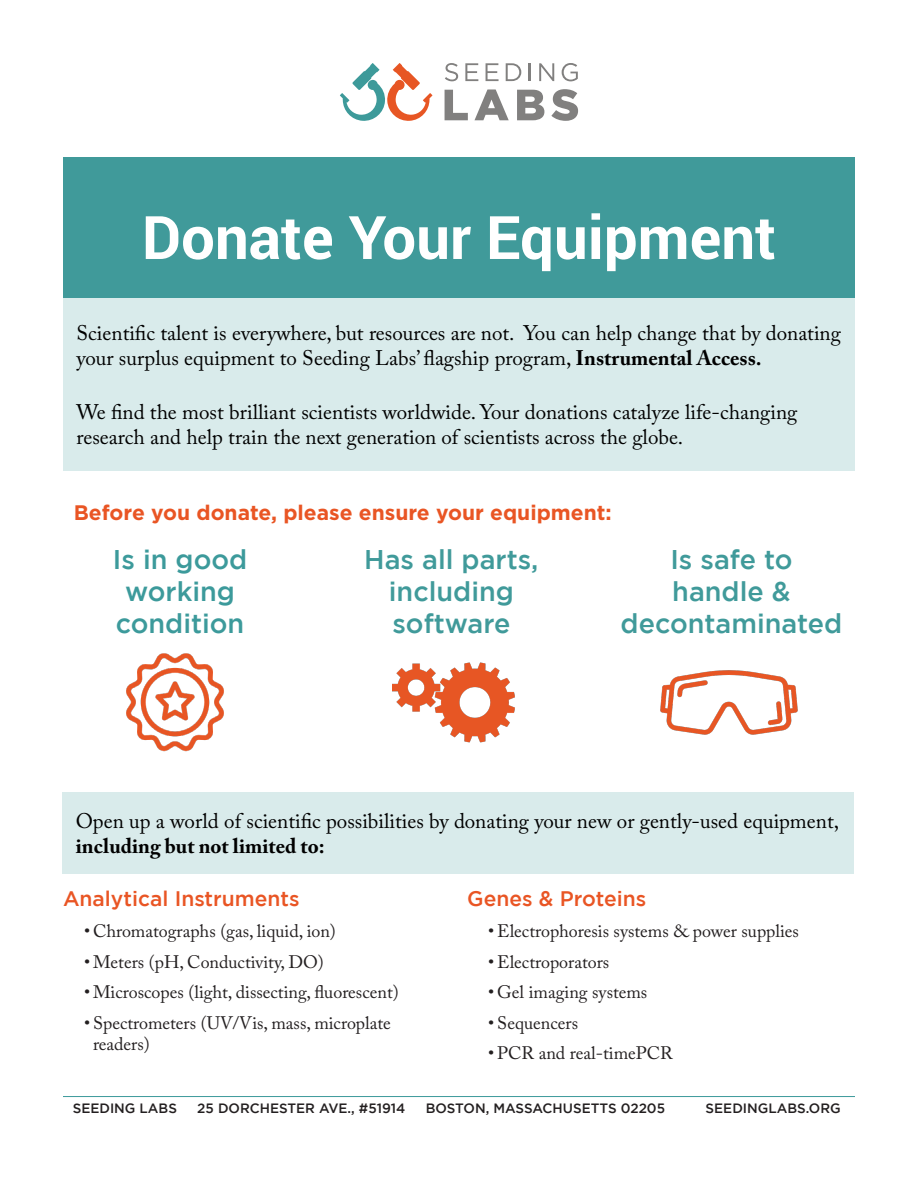
<style>
.page{position:relative;width:918px;height:1188px;background:#fff}
.page>*{position:absolute;margin:0;border:0;box-sizing:border-box;transform-origin:0 0}
.t1{font:700 60px "Roboto";color:#fff}
.t2{font:500 27px/32.4px "Gotham";color:#409a9a;text-align:center}
.t3{font:500 27px/32.4px "Gotham";color:#3c9a9b;text-align:center}
.t4{font:21px/25.2px "Adobe Caslon Pro";color:#000}
.text_subhead_orange{font:700 21px "Gotham";color:#e95524}
.text_subhead_orange-2{font:500 21px "Gotham";color:#e95524}
.t5{font:18px/21.6px "Adobe Caslon Pro";color:#231f20}
.Paragraph_Style_1{font:500 13.5px "Gotham";color:#231f20}
.s1{font-weight:700}
</style>
<div class="page">
<div style="left:63px;top:157px;width:792px;height:141px;background:#409a9a"></div>
<svg style="left:340px;top:63px;width:92px;height:58px"></svg>
<svg style="left:445px;top:63px;width:13px;height:18px"></svg>
<svg style="left:465px;top:63px;width:13px;height:18px"></svg>
<svg style="left:486px;top:63px;width:13px;height:18px"></svg>
<svg style="left:506px;top:63px;width:15px;height:18px"></svg>
<svg style="left:529px;top:63px;width:2px;height:18px"></svg>
<svg style="left:539px;top:63px;width:15px;height:18px"></svg>
<svg style="left:562px;top:63px;width:16px;height:18px"></svg>
<svg style="left:445px;top:90px;width:23px;height:30px"></svg>
<svg style="left:475px;top:89px;width:34px;height:31px"></svg>
<svg style="left:517px;top:90px;width:27px;height:30px"></svg>
<svg style="left:551px;top:89px;width:27px;height:32px"></svg>
<div style="left:63px;top:298px;width:792px;height:172px;background:#d9ebeb"></div>
<hr style="left:63px;top:1096px;width:792px;height:1px;background:#3c9a9b">
<img style="left:660px;top:670px;width:137px;height:65px">
<img style="left:126px;top:653px;width:98px;height:99px">
<img style="left:393px;top:662px;width:121px;height:81px">
<div style="left:62px;top:792px;width:792px;height:82px;background:#d9ebeb"></div>
<p class="t1" style="left:142px;top:195px;width:636px">Donate Your Equipment</p>
<p class="t4" style="left:76px;top:320px;width:766px">Scientific talent is everywhere, but resources are not. You can help change that by donating your surplus equipment to Seeding Labs’ flagship program, <span class="s1">Instrumental Access.</span></p>
<p class="t4" style="left:76px;top:399px;width:722px">We find the most brilliant scientists worldwide. Your donations catalyze life-changing research and help train the next generation of scientists across the globe.</p>
<p class="text_subhead_orange" style="left:74px;top:499px;width:539px">Before you donate, please ensure your equipment:</p>
<p class="t3" style="left:113px;top:542px;width:136px">Is in good working condition</p>
<p class="t2" style="left:364px;top:542px;width:176px">Has all parts, including software</p>
<p class="t2" style="left:621px;top:542px;width:223px">Is safe to<br>handle &amp; decontaminated</p>
<p class="t4" style="left:76px;top:808px;width:765px">Open up a world of scientific possibilities by donating your new or gently-used equipment, <span class="s1">including but not limited to:</span></p>
<p class="text_subhead_orange-2" style="left:63px;top:887px;width:238px">Analytical Instruments</p>
<p class="t5" style="left:84px;top:920px;width:253px">• Chromatographs (gas, liquid, ion)</p>
<p class="t5" style="left:84px;top:951px;width:241px">• Meters (pH, Conductivity, DO)</p>
<p class="t5" style="left:84px;top:981px;width:316px">• Microscopes (light, dissecting, fluorescent)</p>
<p class="t5" style="left:93px;top:1012px;width:299px;text-indent:-9px">• Spectrometers (UV/Vis, mass, microplate readers)</p>
<p class="text_subhead_orange-2" style="left:467px;top:887px;width:181px">Genes &amp; Proteins</p>
<p class="t5" style="left:488px;top:920px;width:312px">• Electrophoresis systems &amp; power supplies</p>
<p class="t5" style="left:488px;top:951px;width:123px">• Electroporators</p>
<p class="t5" style="left:488px;top:981px;width:161px">• Gel imaging systems</p>
<p class="t5" style="left:488px;top:1012px;width:91px">• Sequencers</p>
<p class="t5" style="left:488px;top:1042px;width:186px">• PCR and real-timePCR</p>
<p class="Paragraph_Style_1" style="left:73px;top:1100px;width:106px">SEEDING LABS</p>
<p class="Paragraph_Style_1" style="left:197px;top:1100px;width:210px">25 DORCHESTER AVE., #51914</p>
<p class="Paragraph_Style_1" style="left:426px;top:1100px;width:241px">BOSTON, MASSACHUSETTS 02205</p>
<p class="Paragraph_Style_1" style="left:706px;top:1100px;width:137px">SEEDINGLABS.ORG</p>
</div>
